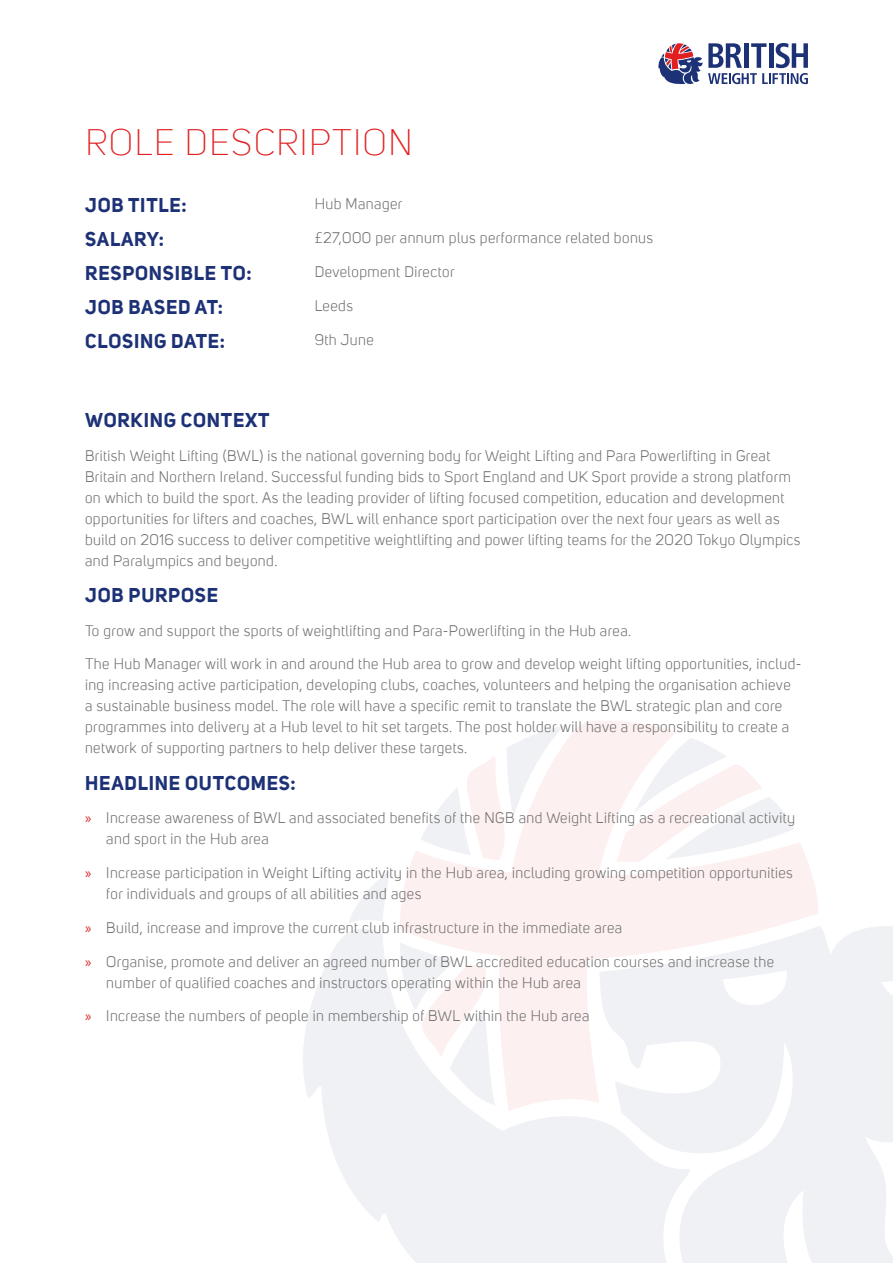
<style>
.page{position:relative;width:893px;height:1263px;background:#fff}
.page>*{position:absolute;margin:0;border:0;box-sizing:border-box;transform-origin:0 0}
.t1{font:300 36px "Uni Sans";letter-spacing:.04em;color:#e11f21}
.t2{font:700 19.5px "Uni Sans";letter-spacing:.04em;color:#1d3176}
.t3{font:15px/21px "Uni Sans";letter-spacing:.03em;color:#706f6f}
.s1{font-family:"Myriad Pro";color:#e11f21}
</style>
<div class="page">
<svg style="left:303px;top:872px;width:590px;height:391px;fill:#eff1f5"></svg>
<svg style="left:400px;top:721px;width:419px;height:390px"></svg>
<svg style="left:400px;top:726px;width:394px;height:379px;fill:#fdf1f5"></svg>
<svg style="left:658px;top:43px;width:150px;height:42px"></svg>
<h1 class="t1" style="left:85px;top:122px;width:329px">ROLE DESCRIPTION</h1>
<h2 class="t2" style="left:85px;top:193px;width:103px">JOB TITLE:</h2>
<p class="t3" style="left:315px;top:193px;width:89px">Hub Manager</p>
<h2 class="t2" style="left:85px;top:227px;width:80px">SALARY:</h2>
<p class="t3" style="left:315px;top:227px;width:340px">£27,000 per annum plus performance related bonus</p>
<h2 class="t2" style="left:85px;top:261px;width:168px">RESPONSIBLE TO:</h2>
<p class="t3" style="left:315px;top:261px;width:141px">Development Director</p>
<h2 class="t2" style="left:85px;top:295px;width:139px">JOB BASED AT:</h2>
<p class="t3" style="left:315px;top:295px;width:40px">Leeds</p>
<h2 class="t2" style="left:85px;top:329px;width:141px">CLOSING DATE:</h2>
<p class="t3" style="left:315px;top:329px;width:61px">9th June</p>
<h2 class="t2" style="left:85px;top:408px;width:186px">WORKING CONTEXT</h2>
<p class="t3" style="left:85px;top:445px;width:717px">British Weight Lifting (BWL) is the national governing body for Weight Lifting and Para Powerlifting in Great Britain and Northern Ireland. Successful funding bids to Sport England and UK Sport provide a strong platform on which to build the sport. As the leading provider of lifting focused competition, education and development opportunities for lifters and coaches, BWL will enhance sport participation over the next four years as well as build on 2016 success to deliver competitive weightlifting and power lifting teams for the 2020 Tokyo Olympics and Paralympics and beyond.</p>
<h2 class="t2" style="left:85px;top:583px;width:134px">JOB PURPOSE</h2>
<p class="t3" style="left:85px;top:620px;width:548px">To grow and support the sports of weightlifting and Para-Powerlifting in the Hub area.</p>
<p class="t3" style="left:85px;top:654px;width:718px">The Hub Manager will work in and around the Hub area to grow and develop weight lifting opportunities, includ&shy;ing increasing active participation, developing clubs, coaches, volunteers and helping the organisation achieve a sustainable business model. The role will have a specific remit to translate the BWL strategic plan and core programmes into delivery at a Hub level to hit set targets. The post holder will have a responsibility to create a network of supporting partners to help deliver these targets.</p>
<h2 class="t2" style="left:85px;top:771px;width:212px">HEADLINE OUTCOMES:</h2>
<p class="t3" style="left:106px;top:808px;width:690px;text-indent:-21px"><span class="s1">»</span> Increase awareness of BWL and associated benefits of the NGB and Weight Lifting as a recreational activity and sport in the Hub area</p>
<p class="t3" style="left:106px;top:862px;width:688px;text-indent:-21px"><span class="s1">»</span> Increase participation in Weight Lifting activity in the Hub area, including growing competition opportunities for individuals and groups of all abilities and ages</p>
<p class="t3" style="left:85px;top:917px;width:539px"><span class="s1">»</span> Build, increase and improve the current club infrastructure in the immediate area</p>
<p class="t3" style="left:106px;top:951px;width:669px;text-indent:-21px"><span class="s1">»</span> Organise, promote and deliver an agreed number of BWL accredited education courses and increase the number of qualified coaches and instructors operating within the Hub area</p>
<p class="t3" style="left:85px;top:1006px;width:506px"><span class="s1">»</span> Increase the numbers of people in membership of BWL within the Hub area</p>
</div>
